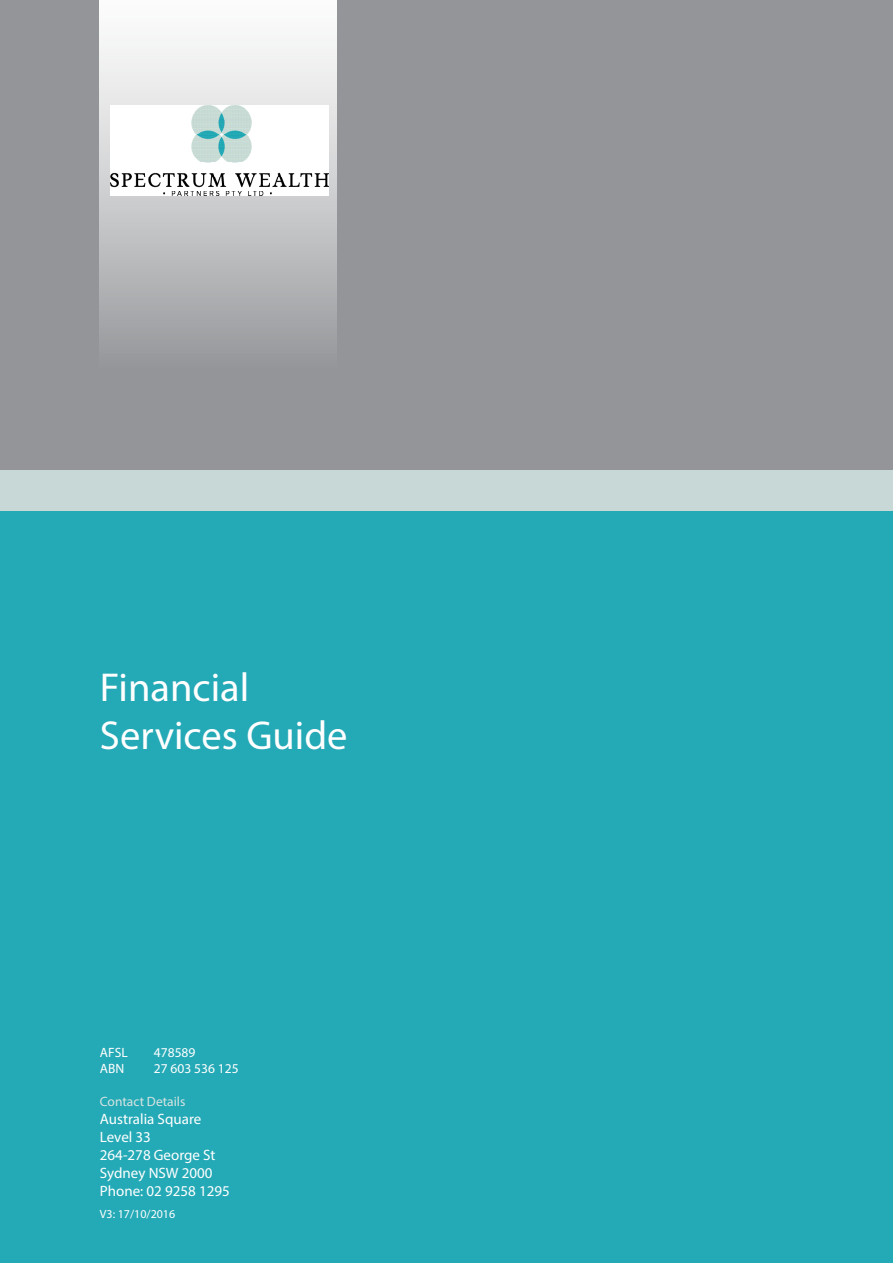
<style>
.page{position:relative;width:893px;height:1263px;background:#fff}
.page>*{position:absolute;margin:0;border:0;box-sizing:border-box;transform-origin:0 0}
.t1{font:40.5px "Myriad Pro";color:#fff}
.t2{font:15px "Myriad Pro";color:#fff}
.t3{font:13.5px "Myriad Pro";color:#fff}
.t4{font:13.5px "Myriad Pro";color:#d7e4e1}
.t5{font:12px "Myriad Pro";color:#fff}
</style>
<div class="page">
<div style="left:0;top:0;width:893px;height:470px;background:#939598"></div>
<div style="left:0;top:508px;width:893px;height:755px;background:#24a9b6"></div>
<div style="left:100px;top:0;width:237px;height:369px;background:linear-gradient(to bottom,#fff,#999b9e)"></div>
<img style="left:110px;top:106px;width:218px;height:90px">
<div style="left:0;top:470px;width:893px;height:40px;background:#c7d8d6"></div>
<p class="t1" style="left:100px;top:662px;width:151px">Financial</p>
<p class="t1" style="left:100px;top:711px;width:249px">Services Guide</p>
<p class="t3" style="left:100px;top:1044px;width:29px">AFSL</p>
<p class="t3" style="left:154px;top:1044px;width:43px">478589</p>
<p class="t3" style="left:100px;top:1060px;width:26px">ABN</p>
<p class="t3" style="left:154px;top:1060px;width:86px">27 603 536 125</p>
<p class="t4" style="left:100px;top:1093px;width:87px">Contact Details</p>
<p class="t2" style="left:100px;top:1109px;width:103px">Australia Square</p>
<p class="t2" style="left:100px;top:1127px;width:53px">Level 33</p>
<p class="t2" style="left:100px;top:1145px;width:117px">264-278 George St</p>
<p class="t2" style="left:100px;top:1163px;width:114px">Sydney NSW 2000</p>
<p class="t2" style="left:100px;top:1181px;width:131px">Phone: 02 9258 1295</p>
<p class="t5" style="left:100px;top:1207px;width:77px">V3: 17/10/2016</p>
</div>
